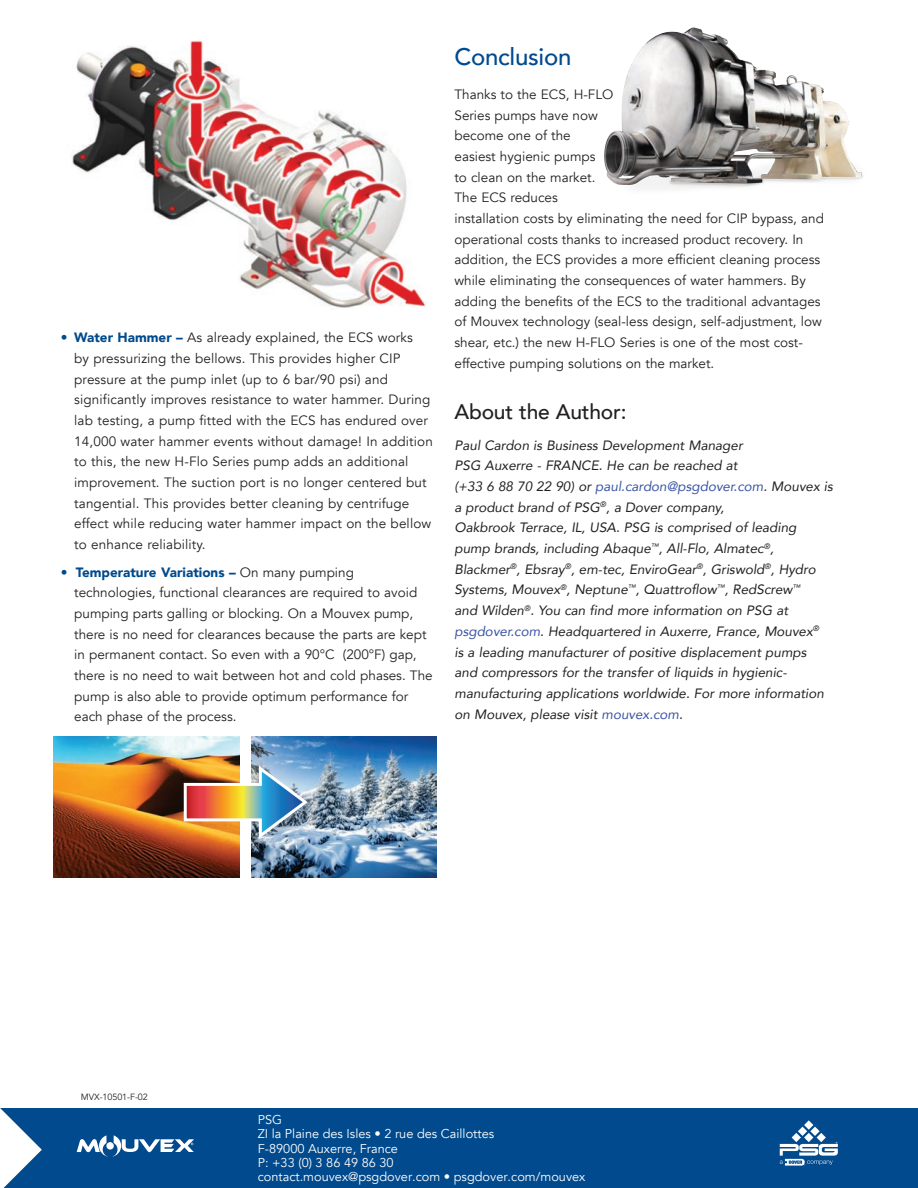
<style>
.page{position:relative;width:918px;height:1188px;background:#fff}
.page>*{position:absolute;margin:0;border:0;box-sizing:border-box;transform-origin:0 0}
.t1{font:500 24px "Avenir";letter-spacing:-.01em;color:#004a8d}
.t2{font:500 21px "Avenir";letter-spacing:-.01em;color:#231f20}
.t3{font:13.5px/20.7px "Avenir";color:#231f20}
.t4{font:italic 13.5px/20.7px "Avenir";color:#231f20}
.t5{font:12.75px/14.2px "Avenir";color:#fff}
.t6{font:9px "Avenir";letter-spacing:-.01em;color:#231f20}
.s1{color:#004a8d}
.s2{font-weight:900;color:#004a8d}
.s3{color:#3853a3}
</style>
<div class="page">
<div style="left:0;top:1108px;width:918px;height:80px;background:#004a8d"></div>
<svg style="left:780px;top:1120px;width:58px;height:46px"></svg>
<svg style="left:0;top:1108px;width:42px;height:80px"></svg>
<svg style="left:77px;top:1135px;width:117px;height:22px"></svg>
<img style="left:71px;top:41px;width:355px;height:267px">
<img style="left:54px;top:736px;width:185px;height:142px">
<img style="left:251px;top:736px;width:185px;height:142px">
<img style="left:182px;top:763px;width:127px;height:79px">
<img style="left:604px;top:27px;width:259px;height:161px">
<p class="t3" style="left:74px;top:327px;width:360px;text-indent:-14px"><span class="s1">•</span> <span class="s2">Water Hammer –</span> As already explained, the ECS works<br>by pressurizing the bellows. This provides higher CIP pressure at the pump inlet (up to 6 bar/90 psi) and significantly improves resistance to water hammer. During lab testing, a pump fitted with the ECS has endured over 14,000 water hammer events without damage! In addition to this, the new H-Flo Series pump adds an additional improvement. The suction port is no longer centered but tangential. This provides better cleaning by centrifuge effect while reducing water hammer impact on the bellow to enhance reliability.</p>
<p class="t3" style="left:74px;top:562px;width:360px;text-indent:-14px"><span class="s1">•</span> <span class="s2">Temperature Variations –</span> On many pumping technologies, functional clearances are required to avoid pumping parts galling or blocking. On a Mouvex pump, there is no need for clearances because the parts are kept in permanent contact. So even with a 90°C (200°F) gap, there is no need to wait between hot and cold phases. The pump is also able to provide optimum performance for each phase of the process.</p>
<h1 class="t1" style="left:454px;top:36px;width:119px">Conclusion</h1>
<p class="t3" style="left:454px;top:84px;width:371px">Thanks to the ECS, H-FLO<br>Series pumps have now<br>become one of the<br>easiest hygienic pumps<br>to clean on the market.<br>The ECS reduces<br>installation costs by eliminating the need for CIP bypass, and operational costs thanks to increased product recovery. In addition, the ECS provides a more efficient cleaning process while eliminating the consequences of water hammers. By adding the benefits of the ECS to the traditional advantages of Mouvex technology (seal-less design, self-adjustment, low shear, etc.) the new H-FLO Series is one of the most cost&shy;effective pumping solutions on the market.</p>
<h2 class="t2" style="left:454px;top:394px;width:174px">About the Author:</h2>
<p class="t4" style="left:454px;top:434px;width:380px">Paul Cardon is Business Development Manager<br>PSG Auxerre - FRANCE. He can be reached at<br>(+33 6 88 70 22 90) or <span class="s3">paul.cardon@psgdover.com</span>. Mouvex is a product brand of PSG<sup>®</sup>, a Dover company,<br>Oakbrook Terrace, IL, USA. PSG is comprised of leading pump brands, including Abaque<sup>™</sup>, All-Flo, Almatec<sup>®</sup>, Blackmer<sup>®</sup>, Ebsray<sup>®</sup>, em-tec, EnviroGear<sup>®</sup>, Griswold<sup>®</sup>, Hydro Systems, Mouvex<sup>®</sup>, Neptune<sup>™</sup>, Quattroflow<sup>™</sup>, RedScrew<sup>™<br></sup>and Wilden<sup>®</sup>. You can find more information on PSG at <span class="s3">psgdover.com</span>. Headquartered in Auxerre, France, Mouvex<sup>®<br></sup>is a leading manufacturer of positive displacement pumps<br>and compressors for the transfer of liquids in hygienic&shy;manufacturing applications worldwide. For more information on Mouvex, please visit <span class="s3">mouvex.com</span>.</p>
<p class="t6" style="left:81px;top:1092px;width:69px">MVX-10501-F-02</p>
<p class="t5" style="left:258px;top:1113px;width:329px">PSG<br>ZI la Plaine des Isles • 2 rue des Caillottes<br>F-89000 Auxerre, France<br>P: +33 (0) 3 86 49 86 30<br>contact.mouvex@psgdover.com • psgdover.com/mouvex</p>
</div>
